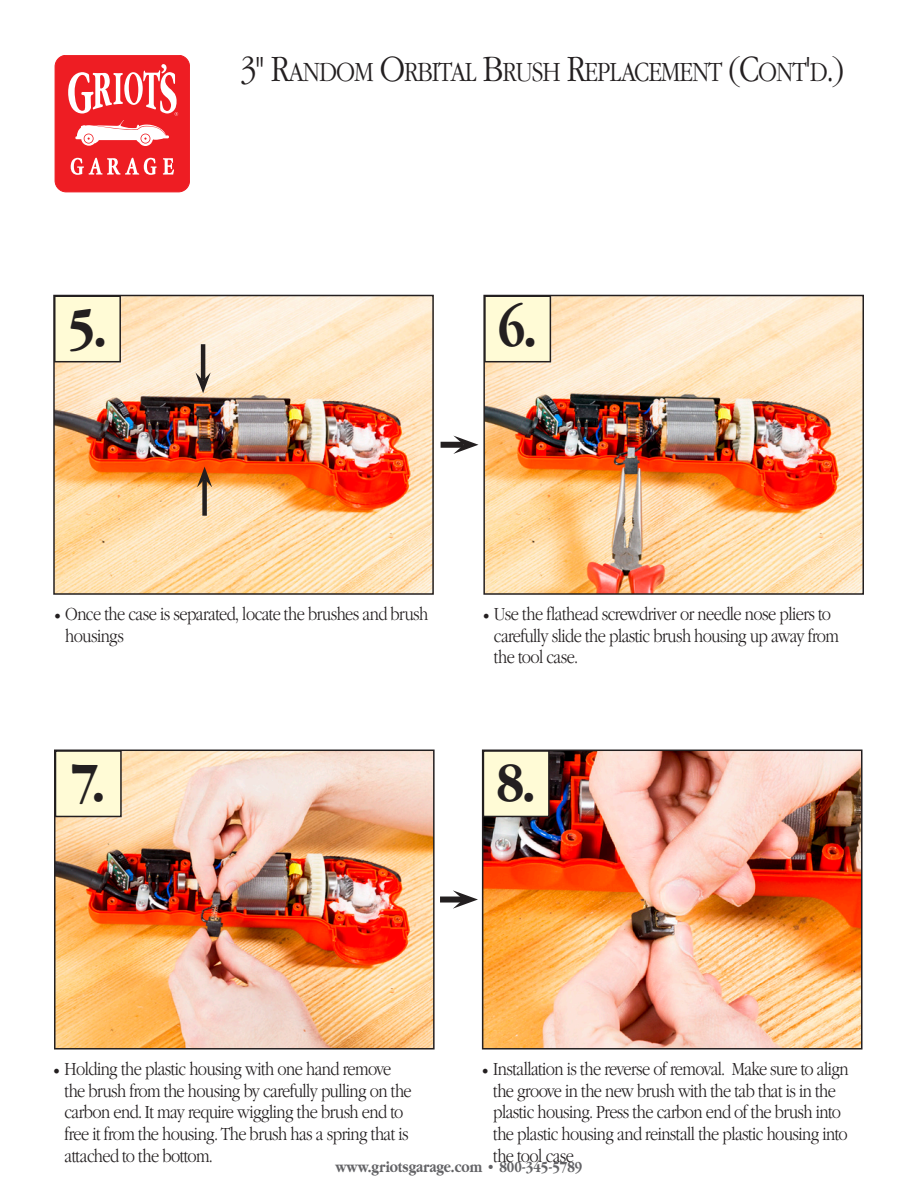
<style>
.page{position:relative;width:918px;height:1188px;background:#fff}
.page>*{position:absolute;margin:0;border:0;box-sizing:border-box;transform-origin:0 0}
.PIF_Bodycopy{font:700 54px "Garamond Lit ITC";color:#231f20;scale:.85 1}
.PIF_Main_Heading{font:27px "Garamond Lit ITC";letter-spacing:-.045em;color:#231f20;scale:.85 1}
.PIF_Bodycopy-2{font:18px/21.8px "Garamond Lit ITC";letter-spacing:-.035em;color:#231f20;scale:.85 1}
.t1{font:700 15px "Garamond Lit ITC";color:#636366;scale:.85 1}
.s1{font-size:36px}
.s2{font-family:"Minion Pro"}
</style>
<div class="page">
<div style="left:55px;top:55px;width:135px;height:137px;background:#ee1d23;border-radius:11px"></div>
<div style="left:55px;top:55px;width:135px;height:137px;border:1px solid #ee1d23;border-radius:11px"></div>
<svg style="left:71px;top:158px;width:103px;height:17px"></svg>
<svg style="left:68px;top:64px;width:110px;height:82px"></svg>
<img style="left:56px;top:298px;width:375px;height:294px">
<div style="left:53px;top:295px;width:381px;height:300px;border:2px solid #231f20"></div>
<div style="left:55px;top:296px;width:65px;height:66px;background:#fffbd6"></div>
<div style="left:54px;top:296px;width:67px;height:66px;border:2px solid #231f20"></div>
<img style="left:485px;top:753px;width:374px;height:294px">
<div style="left:482px;top:750px;width:380px;height:300px;border:2px solid #231f20"></div>
<div style="left:483px;top:751px;width:66px;height:65px;background:#fffbd6"></div>
<div style="left:483px;top:750px;width:67px;height:67px;border:2px solid #231f20"></div>
<img style="left:57px;top:753px;width:375px;height:294px">
<div style="left:54px;top:750px;width:381px;height:300px;border:2px solid #231f20"></div>
<div style="left:56px;top:751px;width:65px;height:65px;background:#fffbd6"></div>
<div style="left:55px;top:750px;width:67px;height:67px;border:2px solid #231f20"></div>
<img style="left:486px;top:298px;width:375px;height:294px">
<div style="left:483px;top:295px;width:381px;height:300px;border:2px solid #231f20"></div>
<div style="left:485px;top:296px;width:65px;height:66px;background:#fffbd6"></div>
<div style="left:484px;top:296px;width:67px;height:66px;border:2px solid #231f20"></div>
<div style="left:441px;top:442px;width:23px;height:6px;background:#231f20"></div>
<svg style="left:453px;top:436px;width:25px;height:18px"></svg>
<div style="left:440px;top:897px;width:23px;height:6px;background:#231f20"></div>
<svg style="left:453px;top:890px;width:25px;height:19px"></svg>
<hr style="left:201px;top:344px;width:4px;height:37px;background:#231f20">
<svg style="left:196px;top:372px;width:15px;height:21px"></svg>
<div style="left:202px;top:479px;width:5px;height:37px;background:#231f20"></div>
<svg style="left:197px;top:467px;width:15px;height:20px"></svg>
<p class="PIF_Bodycopy" style="left:68px;top:298px;width:47px">5.</p>
<p class="PIF_Main_Heading" style="left:240px;top:57px;width:712px"><span class="s1">3" R</span>ANDOM <span class="s1">O</span>RBITAL <span class="s1">B</span>RUSH <span class="s1">R</span>EPLACEMENT <span class="s1">(C</span>ONT<span class="s1">'</span>D<span class="s1">.)</span></p>
<p class="PIF_Bodycopy" style="left:498px;top:298px;width:47px">6.</p>
<p class="PIF_Bodycopy-2" style="left:65px;top:604px;width:429px;text-indent:-11px"><span class="s2">•</span> Once the case is separated, locate the brushes and brush housings</p>
<p class="PIF_Bodycopy-2" style="left:494px;top:604px;width:407px;text-indent:-11px"><span class="s2">•</span> Use the flathead screwdriver or needle nose pliers to carefully slide the plastic brush housing up away from the tool case.</p>
<p class="PIF_Bodycopy" style="left:71px;top:753px;width:42px">7.</p>
<p class="PIF_Bodycopy" style="left:497px;top:753px;width:47px">8.</p>
<p class="PIF_Bodycopy-2" style="left:65px;top:1058px;width:410px;text-indent:-11px"><span class="s2">•</span> Holding the plastic housing with one hand remove the brush from the housing by carefully pulling on the carbon end. It may require wiggling the brush end to free it from the housing. The brush has a spring that is attached to the bottom.</p>
<p class="PIF_Bodycopy-2" style="left:493px;top:1058px;width:420px;text-indent:-11px"><span class="s2">•</span> Installation is the reverse of removal. Make sure to align the groove in the new brush with the tab that is in the plastic housing. Press the carbon end of the brush into the plastic housing and reinstall the plastic housing into the tool case</p>
<p class="t1" style="left:336px;top:1159px;width:292px">www.griotsgarage.com • 800-345-5789</p>
</div>
